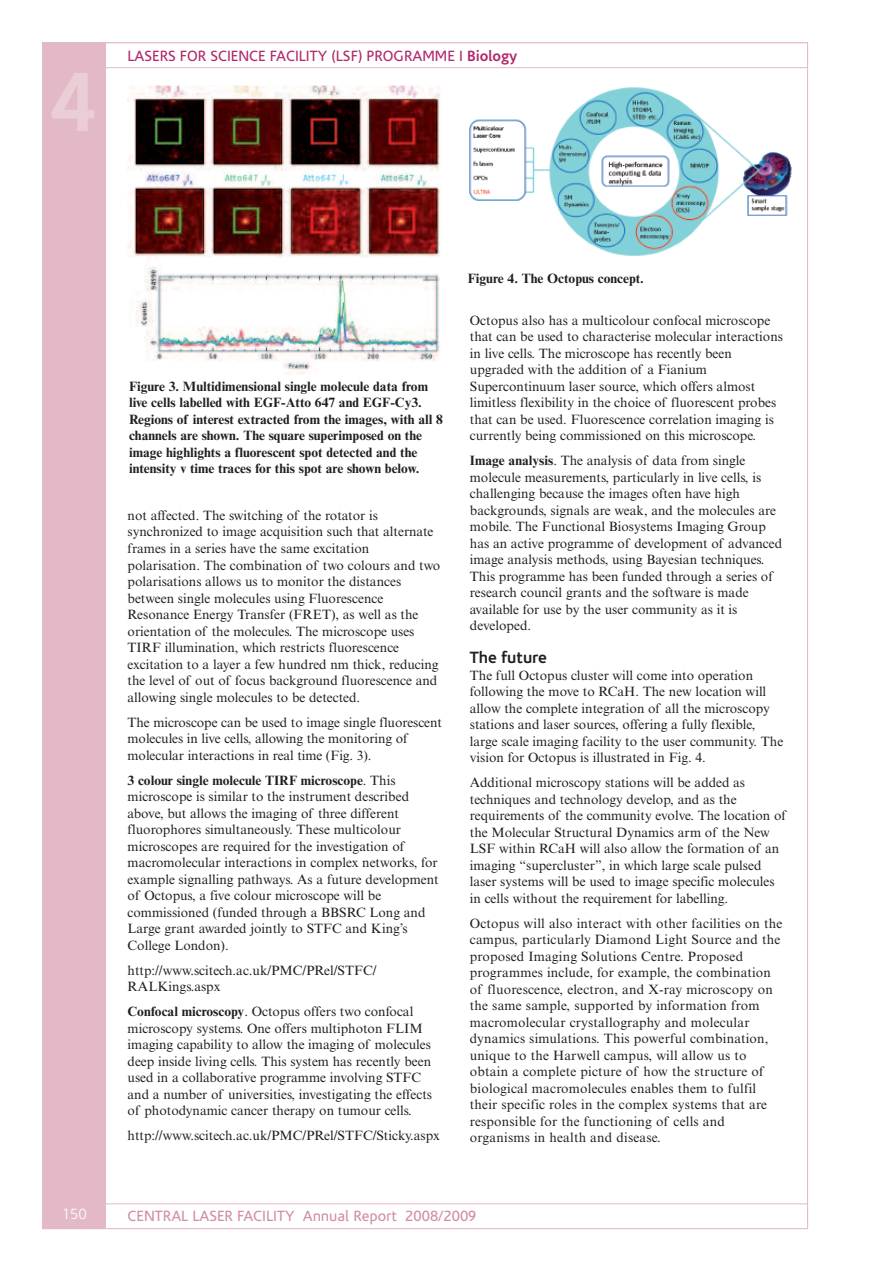
<style>
.page{position:relative;width:893px;height:1263px;background:#fff}
.page>*{position:absolute;margin:0;border:0;box-sizing:border-box;transform-origin:0 0}
.t1{font:700 16.5px "Corisande";color:#231f20}
.t2{font:15px "Corisande";color:#b2296b}
.t3{font:15px "Corisande";color:#d28fa7}
.t4{font:300 15px "Corisande";color:#fff}
.t5{font:13.5px/16.5px "Times NRMT";color:#231f20}
.t6{font:700 13.5px/16.5px "Times NRMT";color:#231f20}
.s1{font-weight:700}
</style>
<div class="page">
<div style="left:43px;top:1203px;width:765px;height:26px;border:1px solid #e3b9c8"></div>
<div style="left:43px;top:43px;width:765px;height:25px;border:1px solid #e3b9c8"></div>
<div style="left:43px;top:43px;width:63px;height:1186px;background:#e3b9c8"></div>
<img style="left:128px;top:85px;width:313px;height:289px">
<img style="left:469px;top:87px;width:323px;height:169px">
<p class="t2" style="left:128px;top:50px;width:391px">LASERS FOR SCIENCE FACILITY (LSF) PROGRAMME I <span class="s1">Biology</span></p>
<p class="t6" style="left:129px;top:379px;width:315px">Figure 3. Multidimensional single molecule data from live cells labelled with EGF-Atto 647 and EGF-Cy3.<br>Regions of interest extracted from the images, with all 8 channels are shown. The square superimposed on the image highlights a fluorescent spot detected and the intensity v time traces for this spot are shown below.</p>
<p class="t5" style="left:128px;top:508px;width:314px">not affected. The switching of the rotator is synchronized to image acquisition such that alternate frames in a series have the same excitation polarisation. The combination of two colours and two polarisations allows us to monitor the distances between single molecules using Fluorescence Resonance Energy Transfer (FRET), as well as the orientation of the molecules. The microscope uses TIRF illumination, which restricts fluorescence excitation to a layer a few hundred nm thick, reducing the level of out of focus background fluorescence and allowing single molecules to be detected.</p>
<p class="t5" style="left:128px;top:715px;width:316px">The microscope can be used to image single fluorescent molecules in live cells, allowing the monitoring of molecular interactions in real time (Fig. 3).</p>
<p class="t5" style="left:128px;top:773px;width:313px"><span class="s1">3 colour single molecule TIRF microscope</span>. This microscope is similar to the instrument described above, but allows the imaging of three different fluorophores simultaneously. These multicolour microscopes are required for the investigation of macromolecular interactions in complex networks, for example signalling pathways. As a future development of Octopus, a five colour microscope will be commissioned (funded through a BBSRC Long and Large grant awarded jointly to STFC and King’s College London).</p>
<p class="t5" style="left:128px;top:963px;width:250px">http://www.scitech.ac.uk/PMC/PRel/STFC/<br>RALKings.aspx</p>
<p class="t5" style="left:128px;top:1004px;width:306px"><span class="s1">Confocal microscopy</span>. Octopus offers two confocal microscopy systems. One offers multiphoton FLIM imaging capability to allow the imaging of molecules deep inside living cells. This system has recently been used in a collaborative programme involving STFC and a number of universities, investigating the effects of photodynamic cancer therapy on tumour cells.</p>
<p class="t5" style="left:128px;top:1128px;width:314px">http://www.scitech.ac.uk/PMC/PRel/STFC/Sticky.aspx</p>
<p class="t6" style="left:468px;top:271px;width:178px">Figure 4. The Octopus concept.</p>
<p class="t5" style="left:470px;top:313px;width:315px">Octopus also has a multicolour confocal microscope that can be used to characterise molecular interactions in live cells. The microscope has recently been upgraded with the addition of a Fianium Supercontinuum laser source, which offers almost limitless flexibility in the choice of fluorescent probes that can be used. Fluorescence correlation imaging is currently being commissioned on this microscope.</p>
<p class="t5" style="left:470px;top:454px;width:314px"><span class="s1">Image analysis</span>. The analysis of data from single molecule measurements, particularly in live cells, is challenging because the images often have high backgrounds, signals are weak, and the molecules are mobile. The Functional Biosystems Imaging Group has an active programme of development of advanced image analysis methods, using Bayesian techniques.<br>This programme has been funded through a series of research council grants and the software is made available for use by the user community as it is developed.</p>
<p class="t1" style="left:470px;top:651px;width:79px">The future</p>
<p class="t5" style="left:470px;top:668px;width:315px">The full Octopus cluster will come into operation following the move to RCaH. The new location will allow the complete integration of all the microscopy stations and laser sources, offering a fully flexible, large scale imaging facility to the user community. The vision for Octopus is illustrated in Fig. 4.</p>
<p class="t5" style="left:470px;top:776px;width:318px">Additional microscopy stations will be added as techniques and technology develop, and as the requirements of the community evolve. The location of the Molecular Structural Dynamics arm of the New LSF within RCaH will also allow the formation of an imaging “supercluster”, in which large scale pulsed laser systems will be used to image specific molecules in cells without the requirement for labelling.</p>
<p class="t5" style="left:470px;top:916px;width:314px">Octopus will also interact with other facilities on the campus, particularly Diamond Light Source and the proposed Imaging Solutions Centre. Proposed programmes include, for example, the combination of fluorescence, electron, and X-ray microscopy on the same sample, supported by information from macromolecular crystallography and molecular dynamics simulations. This powerful combination, unique to the Harwell campus, will allow us to obtain a complete picture of how the structure of biological macromolecules enables them to fulfil their specific roles in the complex systems that are responsible for the functioning of cells and organisms in health and disease.</p>
<p class="t4" style="left:62px;top:1208px;width:26px">150</p>
<p class="t3" style="left:128px;top:1210px;width:350px">CENTRAL LASER FACILITY Annual Report 2008/2009</p>
</div>
